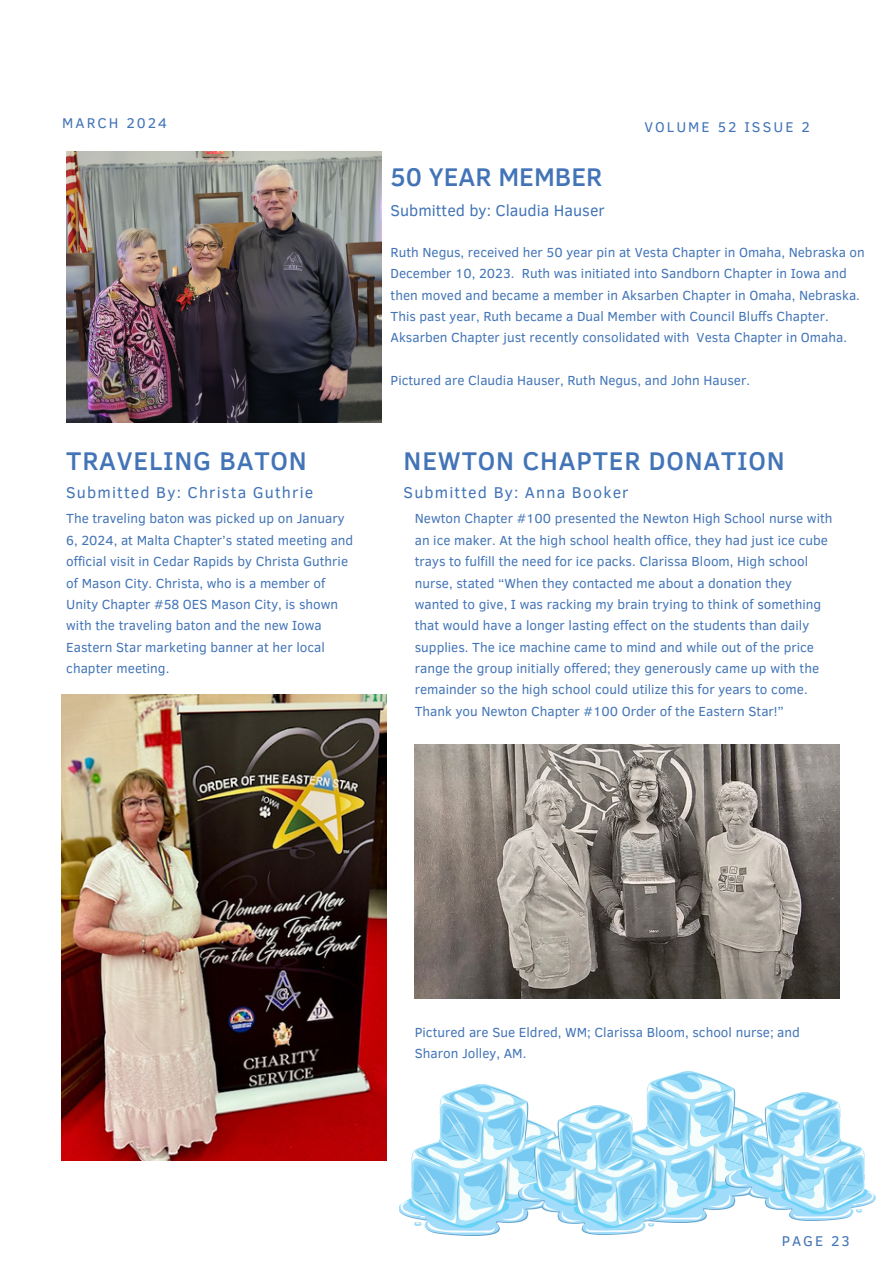
<style>
.page{position:relative;width:894px;height:1264px;background:#fff}
.page>*{position:absolute;margin:0;border:0;box-sizing:border-box;transform-origin:0 0}
.t1{font:500 26.25px "Clear Sans";letter-spacing:.03em;color:#4274b7}
.t2{font:500 26.25px "Clear Sans";color:#4274b7}
.t3{font:16.05px "Clear Sans";letter-spacing:.07em;color:#4274b7}
.t4{font:16.05px "Clear Sans";color:#4274b7}
.t5{font:14.55px "Clear Sans";letter-spacing:.14em;color:#4274b7}
.t6{font:13.5px/21.3px "Clear Sans";color:#4274b7}
</style>
<div class="page">
<img style="left:66px;top:152px;width:315px;height:270px">
<img style="left:61px;top:694px;width:325px;height:466px">
<img style="left:414px;top:744px;width:425px;height:254px">
<img style="left:646px;top:1071px;width:90px;height:151px">
<img style="left:725px;top:1092px;width:149px;height:128px">
<img style="left:399px;top:1084px;width:130px;height:151px">
<img style="left:518px;top:1105px;width:149px;height:128px">
<p class="t5" style="left:62px;top:112px;width:106px">MARCH 2024</p>
<p class="t5" style="left:644px;top:116px;width:167px">VOLUME 52 ISSUE 2</p>
<h1 class="t1" style="left:66px;top:441px;width:242px">TRAVELING BATON</h1>
<p class="t3" style="left:66px;top:481px;width:248px">Submitted By: Christa Guthrie</p>
<p class="t6" style="left:66px;top:507px;width:288px">The traveling baton was picked up on January 6, 2024, at Malta Chapter’s stated meeting and official visit in Cedar Rapids by Christa Guthrie of Mason City. Christa, who is a member of Unity Chapter #58 OES Mason City, is shown with the traveling baton and the new Iowa Eastern Star marketing banner at her local chapter meeting.</p>
<h1 class="t2" style="left:390px;top:158px;width:213px">50 YEAR MEMBER</h1>
<p class="t4" style="left:390px;top:199px;width:216px">Submitted by: Claudia Hauser</p>
<p class="t6" style="left:390px;top:241px;width:475px">Ruth Negus, received her 50 year pin at Vesta Chapter in Omaha, Nebraska on December 10, 2023. Ruth was initiated into Sandborn Chapter in Iowa and then moved and became a member in Aksarben Chapter in Omaha, Nebraska.<br>This past year, Ruth became a Dual Member with Council Bluffs Chapter.<br>Aksarben Chapter just recently consolidated with Vesta Chapter in Omaha.</p>
<p class="t6" style="left:390px;top:369px;width:361px">Pictured are Claudia Hauser, Ruth Negus, and John Hauser.</p>
<h1 class="t1" style="left:403px;top:441px;width:382px">NEWTON CHAPTER DONATION</h1>
<p class="t3" style="left:403px;top:481px;width:226px">Submitted By: Anna Booker</p>
<p class="t6" style="left:414px;top:507px;width:419px">Newton Chapter #100 presented the Newton High School nurse with an ice maker. At the high school health office, they had just ice cube trays to fulfill the need for ice packs. Clarissa Bloom, High school nurse, stated “When they contacted me about a donation they wanted to give, I was racking my brain trying to think of something that would have a longer lasting effect on the students than daily supplies. The ice machine came to mind and while out of the price range the group initially offered; they generously came up with the remainder so the high school could utilize this for years to come.<br>Thank you Newton Chapter #100 Order of the Eastern Star!”</p>
<p class="t6" style="left:414px;top:1020px;width:386px">Pictured are Sue Eldred, WM; Clarissa Bloom, school nurse; and<br>Sharon Jolley, AM.</p>
<p class="t5" style="left:781px;top:1230px;width:70px">PAGE 23</p>
</div>
